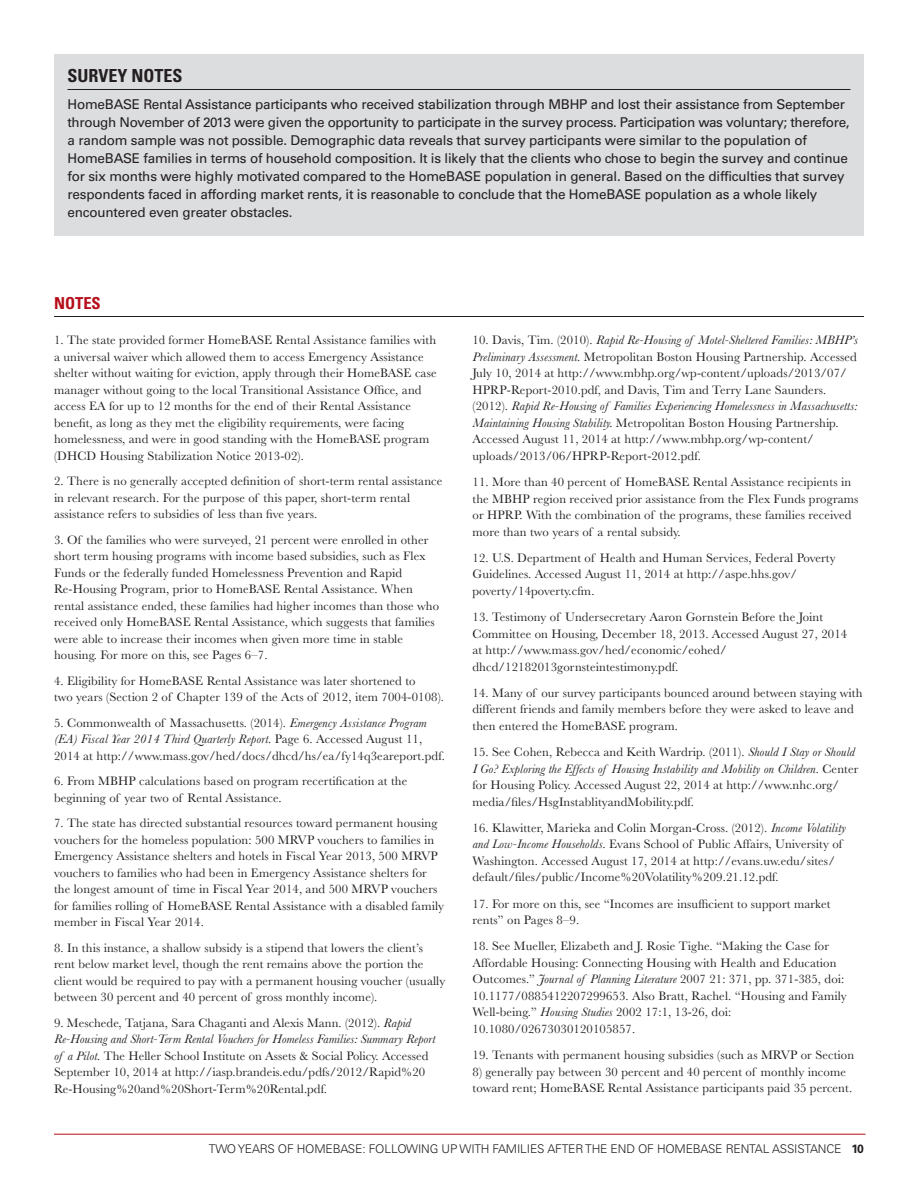
<style>
.page{position:relative;width:918px;height:1188px;background:#fff}
.page>*{position:absolute;margin:0;border:0;box-sizing:border-box;transform-origin:0 0}
.sidebar_head{font:700 condensed 18px "Univers";color:#231f20}
.a-head{font:700 condensed 16.5px "Univers";color:#b50e1a}
.sidebar_text{font:13.5px/18px "Univers";letter-spacing:-.015em;color:#231f20}
.endnotes{font:12.75px/16.5px "Baskerville";letter-spacing:.01em;color:#231f20}
.text{font:300 12px "Univers";letter-spacing:-.01em;color:#231f20}
.s1{font-style:italic}
.s2{font-weight:700}
</style>
<div class="page">
<hr style="left:54px;top:1134px;width:812px;height:1px;background:#b50e1a">
<div style="left:54px;top:54px;width:810px;height:181px;background:#dcdddf"></div>
<hr style="left:68px;top:89px;width:782px;height:1px;background:#231f20">
<hr style="left:54px;top:316px;width:810px;height:1px;background:#231f20">
<p class="sidebar_head" style="left:68px;top:64px;width:117px">SURVEY NOTES</p>
<p class="sidebar_text" style="left:68px;top:95px;width:784px">HomeBASE Rental Assistance participants who received stabilization through MBHP and lost their assistance from September through November of 2013 were given the opportunity to participate in the survey process. Participation was voluntary; therefore, a random sample was not possible. Demographic data reveals that survey participants were similar to the population of HomeBASE families in terms of household composition. It is likely that the clients who chose to begin the survey and continue for six months were highly motivated compared to the HomeBASE population in general. Based on the difficulties that survey respondents faced in affording market rents, it is reasonable to conclude that the HomeBASE population as a whole likely encountered even greater obstacles.</p>
<p class="a-head" style="left:54px;top:293px;width:48px">NOTES</p>
<p class="endnotes" style="left:54px;top:332px;width:384px">1. The state provided former HomeBASE Rental Assistance families with a universal waiver which allowed them to access Emergency Assistance shelter without waiting for eviction, apply through their HomeBASE case manager without going to the local Transitional Assistance Office, and access EA for up to 12 months for the end of their Rental Assistance benefit, as long as they met the eligibility requirements, were facing homelessness, and were in good standing with the HomeBASE program (DHCD Housing Stabilization Notice 2013-02).</p>
<p class="endnotes" style="left:54px;top:473px;width:390px">2. There is no generally accepted definition of short-term rental assistance in relevant research. For the purpose of this paper, short-term rental assistance refers to subsidies of less than five years.</p>
<p class="endnotes" style="left:54px;top:531px;width:387px">3. Of the families who were surveyed, 21 percent were enrolled in other short term housing programs with income based subsidies, such as Flex Funds or the federally funded Homelessness Prevention and Rapid Re-Housing Program, prior to HomeBASE Rental Assistance. When rental assistance ended, these families had higher incomes than those who received only HomeBASE Rental Assistance, which suggests that families were able to increase their incomes when given more time in stable housing. For more on this, see Pages 6–7.</p>
<p class="endnotes" style="left:54px;top:672px;width:392px">4. Eligibility for HomeBASE Rental Assistance was later shortened to<br>two years (Section 2 of Chapter 139 of the Acts of 2012, item 7004-0108).</p>
<p class="endnotes" style="left:54px;top:714px;width:392px">5. Commonwealth of Massachusetts. (2014). <span class="s1">Emergency Assistance Program (EA) Fiscal Year 2014 Third Quarterly Report</span>. Page 6. Accessed August 11,<br>2014 at http://www.mass.gov/hed/docs/dhcd/hs/ea/fy14q3eareport.pdf.</p>
<p class="endnotes" style="left:54px;top:773px;width:355px">6. From MBHP calculations based on program recertification at the beginning of year two of Rental Assistance.</p>
<p class="endnotes" style="left:54px;top:815px;width:392px">7. The state has directed substantial resources toward permanent housing vouchers for the homeless population: 500 MRVP vouchers to families in Emergency Assistance shelters and hotels in Fiscal Year 2013, 500 MRVP vouchers to families who had been in Emergency Assistance shelters for the longest amount of time in Fiscal Year 2014, and 500 MRVP vouchers for families rolling of HomeBASE Rental Assistance with a disabled family member in Fiscal Year 2014.</p>
<p class="endnotes" style="left:54px;top:939px;width:393px">8. In this instance, a shallow subsidy is a stipend that lowers the client’s rent below market level, though the rent remains above the portion the client would be required to pay with a permanent housing voucher (usually between 30 percent and 40 percent of gross monthly income).</p>
<p class="endnotes" style="left:54px;top:1014px;width:383px">9. Meschede, Tatjana, Sara Chaganti and Alexis Mann. (2012). <span class="s1">Rapid Re-Housing and Short-Term Rental Vouchers for Homeless Families: Summary Report of a Pilot</span>. The Heller School Institute on Assets &amp; Social Policy. Accessed September 10, 2014 at http://iasp.brandeis.edu/pdfs/2012/Rapid%20<br>Re-Housing%20and%20Short-Term%20Rental.pdf.</p>
<p class="endnotes" style="left:472px;top:332px;width:387px">10. Davis, Tim. (2010). <span class="s1">Rapid Re-Housing of Motel-Sheltered Families: MBHP’s Preliminary Assessment</span>. Metropolitan Boston Housing Partnership. Accessed July 10, 2014 at http://www.mbhp.org/wp-content/uploads/2013/07/ HPRP-Report-2010.pdf, and Davis, Tim and Terry Lane Saunders. (2012). <span class="s1">Rapid Re-Housing of Families Experiencing Homelessness in Massachusetts:<br>Maintaining Housing Stability.</span> Metropolitan Boston Housing Partnership.<br>Accessed August 11, 2014 at http://www.mbhp.org/wp-content/ uploads/2013/06/HPRP-Report-2012.pdf.</p>
<p class="endnotes" style="left:472px;top:474px;width:388px">11. More than 40 percent of HomeBASE Rental Assistance recipients in the MBHP region received prior assistance from the Flex Funds programs or HPRP. With the combination of the programs, these families received more than two years of a rental subsidy.</p>
<p class="endnotes" style="left:472px;top:549px;width:365px">12. U.S. Department of Health and Human Services, Federal Poverty<br>Guidelines. Accessed August 11, 2014 at http://aspe.hhs.gov/ poverty/14poverty.cfm.</p>
<p class="endnotes" style="left:472px;top:609px;width:376px">13. Testimony of Undersecretary Aaron Gornstein Before the Joint Committee on Housing, December 18, 2013. Accessed August 27, 2014 at http://www.mass.gov/hed/economic/eohed/ dhcd/12182013gornsteintestimony.pdf.</p>
<p class="endnotes" style="left:472px;top:684px;width:391px">14. Many of our survey participants bounced around between staying with different friends and family members before they were asked to leave and then entered the HomeBASE program.</p>
<p class="endnotes" style="left:472px;top:744px;width:387px">15. See Cohen, Rebecca and Keith Wardrip. (2011). <span class="s1">Should I Stay or Should I Go? Exploring the Effects of Housing Instability and Mobility on Children</span>. Center for Housing Policy. Accessed August 22, 2014 at http://www.nhc.org/ media/files/HsgInstablityandMobility.pdf.</p>
<p class="endnotes" style="left:472px;top:819px;width:375px">16. Klawitter, Marieka and Colin Morgan-Cross. (2012). <span class="s1">Income Volatility and Low-Income Households</span>. Evans School of Public Affairs, University of Washington. Accessed August 17, 2014 at http://evans.uw.edu/sites/ default/files/public/Income%20Volatility%209.21.12.pdf.</p>
<p class="endnotes" style="left:472px;top:895px;width:359px">17. For more on this, see “Incomes are insufficient to support market rents” on Pages 8–9.</p>
<p class="endnotes" style="left:472px;top:938px;width:376px">18. See Mueller, Elizabeth and J. Rosie Tighe. “Making the Case for Affordable Housing: Connecting Housing with Health and Education Outcomes.” <span class="s1">Journal of Planning Literature</span> 2007 21: 371, pp. 371-385, doi:<br>10.1177/0885412207299653. Also Bratt, Rachel. “Housing and Family Well-being.” <span class="s1">Housing Studies</span> 2002 17:1, 13-26, doi:<br>10.1080/02673030120105857.</p>
<p class="endnotes" style="left:472px;top:1047px;width:383px">19. Tenants with permanent housing subsidies (such as MRVP or Section</p>
<p class="endnotes" style="left:472px;top:1063px;width:381px">8) generally pay between 30 percent and 40 percent of monthly income toward rent; HomeBASE Rental Assistance participants paid 35 percent.</p>
<p class="text" style="left:209px;top:1141px;width:657px">TWO YEARS OF HOMEBASE: FOLLOWING UP WITH FAMILIES AFTER THE END OF HOMEBASE RENTAL ASSISTANCE <span class="s2">10</span></p>
</div>
